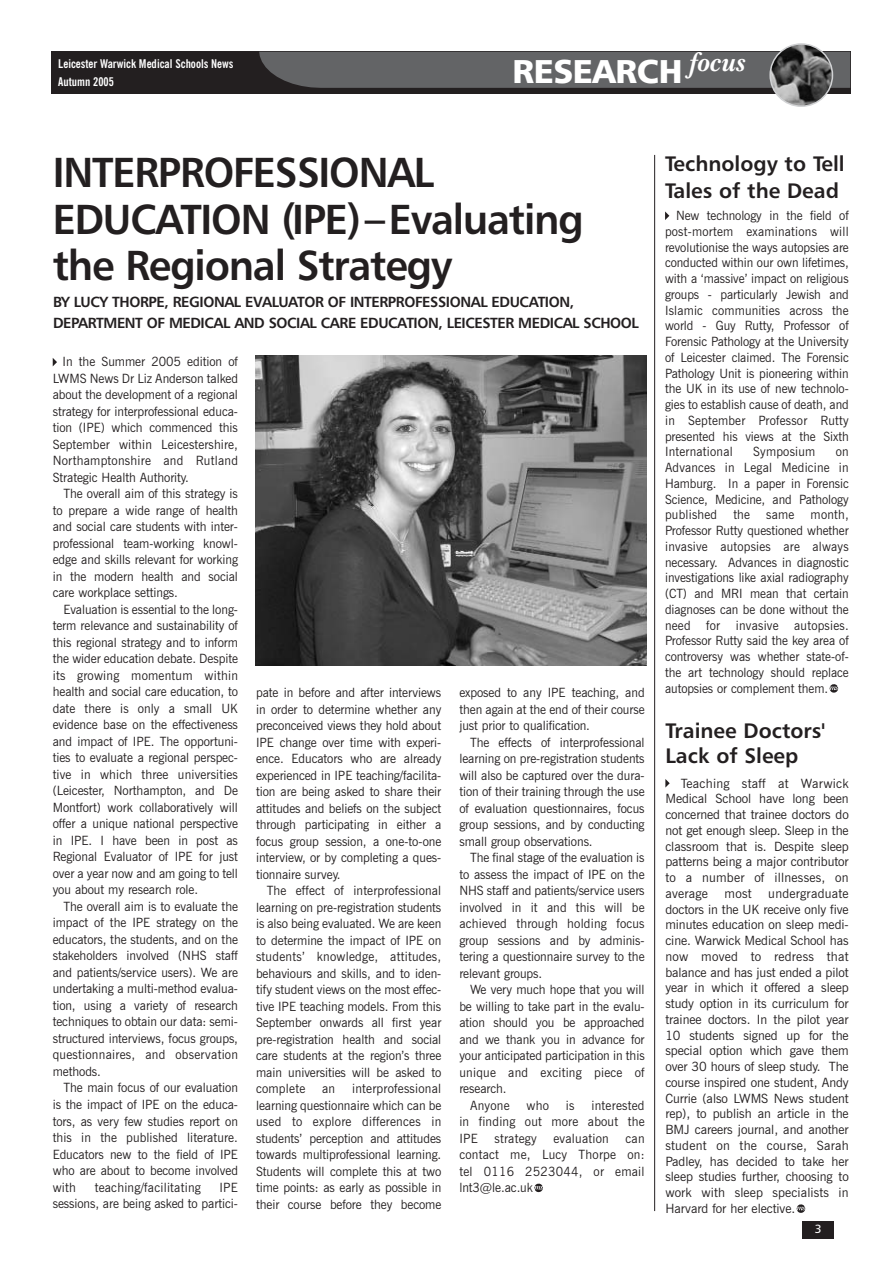
<style>
.page{position:relative;width:893px;height:1263px;background:#fff}
.page>*{position:absolute;margin:0;border:0;box-sizing:border-box;transform-origin:0 0}
.t1{font:42px/46.5px "Humanist 777 BT Bold B";letter-spacing:-.03em;color:#231f20}
.t2{font:33px "Humanist 777 BT Black B";letter-spacing:-.01em;color:#fff}
.t3{font:21px/27px "Humanist 777 BT Bold B";color:#231f20}
.t4{font:14.7px/21px "Humanist 777 BT Bold B";letter-spacing:-.03em;color:#231f20}
.t5{font:12.75px/16.5px "News Gothic BT";letter-spacing:-.005em;color:#231f20;text-align:justify}
.t6{font:12.75px/15.8px "News Gothic BT";letter-spacing:-.005em;color:#231f20;text-align:justify;scale:.96 1}
.t7{font:12.75px "News Gothic BT";letter-spacing:.02em;color:#231f20}
.t8{font:12.75px "News Gothic BT";letter-spacing:.02em;color:#231f20;scale:.96 1}
.t9{font:700 condensed 12px/17.5px "News Gothic BT";color:#fff}
.t10{font:12px "Humanist 777 BT Roman B";color:#fff}
</style>
<div class="page">
<svg style="left:534px;top:1183px;width:9px;height:10px"></svg>
<svg style="left:53px;top:358px;width:4px;height:8px"></svg>
<div style="left:802px;top:1221px;width:32px;height:17px;background:#231f20"></div>
<div style="left:51px;top:52px;width:799px;height:42px;background:#231f20"></div>
<svg style="left:259px;top:43px;width:591px;height:64px"></svg>
<img style="left:256px;top:355px;width:390px;height:310px">
<hr style="left:654px;top:155px;width:1px;height:1056px;background:#231f20">
<svg style="left:830px;top:684px;width:8px;height:9px"></svg>
<svg style="left:665px;top:211px;width:4px;height:9px"></svg>
<svg style="left:797px;top:1204px;width:8px;height:9px"></svg>
<svg style="left:665px;top:779px;width:5px;height:8px"></svg>
<p class="t9" style="left:58px;top:56px;width:177px">Leicester Warwick Medical Schools News<br>Autumn 2005</p>
<h2 class="t2" style="left:512px;top:55px;width:236px">RESEARCH <sup>focus</sup></h2>
<h1 class="t1" style="left:53px;top:151px;width:533px">INTERPROFESSIONAL<br>EDUCATION (IPE)–Evaluating the Regional Strategy</h1>
<p class="t4" style="left:53px;top:292px;width:587px">BY LUCY THORPE, REGIONAL EVALUATOR OF INTERPROFESSIONAL EDUCATION,<br>DEPARTMENT OF MEDICAL AND SOCIAL CARE EDUCATION, LEICESTER MEDICAL SCHOOL</p>
<p class="t5" style="left:53px;top:355px;width:187px;text-indent:10px">In the Summer 2005 edition of LWMS News Dr Liz Anderson talked about the development of a regional strategy for interprofessional educa&shy;tion (IPE) which commenced this September within Leicestershire, Northamptonshire and Rutland Strategic Health Authority.</p>
<p class="t5" style="left:53px;top:487px;width:187px;text-indent:11px">The overall aim of this strategy is to prepare a wide range of health and social care students with inter&shy;professional team-working knowl&shy;edge and skills relevant for working in the modern health and social care workplace settings.</p>
<p class="t5" style="left:53px;top:603px;width:187px;text-indent:11px">Evaluation is essential to the long&shy;term relevance and sustainability of this regional strategy and to inform the wider education debate. Despite its growing momentum within health and social care education, to date there is only a small UK evidence base on the effectiveness and impact of IPE. The opportuni&shy;ties to evaluate a regional perspec&shy;tive in which three universities (Leicester, Northampton, and De Montfort) work collaboratively will offer a unique national perspective in IPE. I have been in post as Regional Evaluator of IPE for just over a year now and am going to tell you about my research role.</p>
<p class="t5" style="left:53px;top:900px;width:187px;text-indent:11px">The overall aim is to evaluate the impact of the IPE strategy on the educators, the students, and on the stakeholders involved (NHS staff and patients/service users). We are undertaking a multi-method evalua&shy;tion, using a variety of research techniques to obtain our data: semi&shy;structured interviews, focus groups, questionnaires, and observation methods.</p>
<p class="t5" style="left:53px;top:1081px;width:187px;text-indent:11px">The main focus of our evaluation is the impact of IPE on the educa&shy;tors, as very few studies report on this in the published literature.<br>Educators new to the field of IPE who are about to become involved with</p>
<p class="t7" style="left:95px;top:1182px;width:108px">teaching/facilitating</p>
<p class="t5" style="left:53px;top:1180px;width:187px;text-align:right">IPE<br>sessions, are being asked to partici-</p>
<p class="t5" style="left:256px;top:686px;width:187px">pate in before and after interviews in order to determine whether any preconceived views they hold about IPE change over time with experi&shy;ence. Educators who are already experienced in IPE teaching/facilita&shy;tion are being asked to share their attitudes and beliefs on the subject through participating in either a focus group session, a one-to-one interview, or by completing a ques&shy;tionnaire survey.</p>
<p class="t5" style="left:256px;top:884px;width:187px;text-indent:11px">The effect of interprofessional learning on pre-registration students is also being evaluated. We are keen to determine the impact of IPE on students’ knowledge, attitudes, behaviours and skills, and to iden&shy;tify student views on the most effec&shy;tive IPE teaching models. From this September onwards all first year pre-registration health and social care students at the region’s three main universities will be asked to complete</p>
<p class="t5" style="left:256px;top:1082px;width:187px;text-indent:96px">interprofessional learning questionnaire which can be used to explore differences in students’ perception and attitudes towards multiprofessional learning.<br>Students will complete this at two time points: as early as possible in their course before they become</p>
<p class="t5" style="left:322px;top:1082px;width:15px">an</p>
<p class="t5" style="left:459px;top:686px;width:187px">exposed to any IPE teaching, and then again at the end of their course just prior to qualification.</p>
<p class="t5" style="left:459px;top:735px;width:187px;text-indent:11px">The effects of interprofessional learning on pre-registration students will also be captured over the dura&shy;tion of their training through the use of evaluation questionnaires, focus group sessions, and by conducting small group observations.</p>
<p class="t5" style="left:459px;top:851px;width:187px;text-indent:11px">The final stage of the evaluation is to assess the impact of IPE on the NHS staff and patients/service users involved in it and this will be achieved through holding focus group sessions and by adminis&shy;tering a questionnaire survey to the relevant groups.</p>
<p class="t5" style="left:470px;top:983px;width:176px">We very much hope that you will</p>
<p class="t5" style="left:459px;top:999px;width:187px">be willing to take part in the evalu-</p>
<p class="t5" style="left:459px;top:1016px;width:187px">ation should you be approached</p>
<p class="t5" style="left:459px;top:1032px;width:187px">and we thank you in advance for</p>
<p class="t5" style="left:459px;top:1049px;width:187px">your anticipated participation in this</p>
<p class="t7" style="left:459px;top:1067px;width:187px">unique and exciting piece of</p>
<p class="t5" style="left:459px;top:1082px;width:49px">research.</p>
<p class="t5" style="left:470px;top:1098px;width:41px">Anyone</p>
<p class="t5" style="left:526px;top:1098px;width:24px">who</p>
<p class="t5" style="left:566px;top:1098px;width:10px">is</p>
<p class="t5" style="left:459px;top:1098px;width:187px;text-indent:132px">interested in finding out more about the IPE</p>
<p class="t7" style="left:494px;top:1133px;width:44px">strategy</p>
<p class="t7" style="left:553px;top:1133px;width:57px">evaluation</p>
<p class="t5" style="left:459px;top:1131px;width:187px;text-indent:166px">can contact me, Lucy Thorpe on: tel 0116 2523044, or email lnt3@le.ac.uk</p>
<h3 class="t3" style="left:665px;top:151px;width:181px">Technology to Tell<br>Tales of the Dead</h3>
<p class="t6" style="left:665px;top:209px;width:193px;text-indent:11px">New technology in the field of post-mortem examinations will revolutionise the ways autopsies are conducted within our own lifetimes, with a ‘massive’ impact on religious groups - particularly Jewish and Islamic communities across the world - Guy Rutty, Professor of Forensic Pathology at the University of Leicester claimed. The Forensic Pathology Unit is pioneering within the UK in its use of new technolo&shy;gies to establish cause of death, and in September Professor Rutty presented his views at the Sixth International</p>
<p class="t8" style="left:753px;top:447px;width:66px">Symposium</p>
<p class="t6" style="left:665px;top:445px;width:193px;text-indent:171px">on Advances in Legal Medicine in Hamburg. In a paper in Forensic Science, Medicine, and Pathology published</p>
<p class="t6" style="left:665px;top:508px;width:193px;text-indent:146px">month, Professor Rutty questioned whether invasive autopsies are always necessary. Advances in diagnostic investigations like axial radiography (CT) and MRI mean that certain diagnoses can be done without the need for invasive autopsies.<br>Professor Rutty said the key area of controversy was whether state-of&shy;the art technology should replace autopsies or complement them.</p>
<h3 class="t3" style="left:665px;top:719px;width:161px;line-height:25.2px">Trainee Doctors'<br>Lack of Sleep</h3>
<p class="t5" style="left:665px;top:777px;width:185px;line-height:15.8px;text-indent:15px">Teaching staff at Warwick Medical School have long been concerned that trainee doctors do not get enough sleep. Sleep in the classroom that is. Despite sleep patterns being a major contributor to a number of illnesses, on average</p>
<p class="t6" style="left:733px;top:508px;width:19px">the</p>
<p class="t6" style="left:766px;top:508px;width:31px">same</p>
<p class="t5" style="left:665px;top:887px;width:185px;line-height:15.8px;text-indent:103px">undergraduate doctors in the UK receive only five minutes education on sleep medi&shy;cine. Warwick Medical School has now moved to redress that balance and has just ended a pilot year in which it offered a sleep study option in its curriculum for trainee doctors. In the pilot year 10 students signed up for the special option which gave them over 30 hours of sleep study. The course inspired one student, Andy Currie (also LWMS News student rep), to publish an article in the BMJ careers journal, and another student on the course, Sarah Padley, has decided to take her sleep studies further, choosing to work with sleep specialists in Harvard for her elective.</p>
<p class="t5" style="left:725px;top:886px;width:29px">most</p>
<p class="t10" style="left:815px;top:1223px;width:8px">3</p>
</div>
